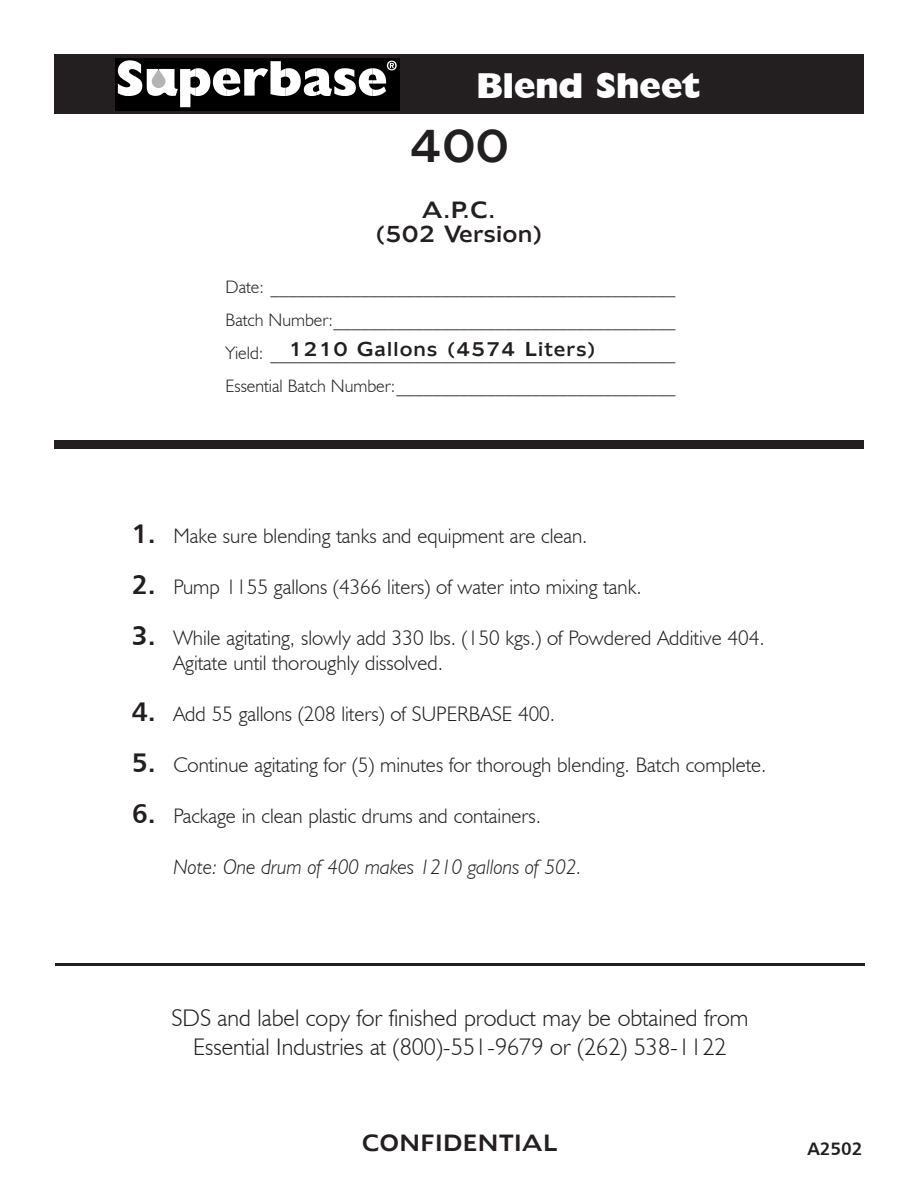
<style>
.page{position:relative;width:918px;height:1188px;background:#fff}
.page>*{position:absolute;margin:0;border:0;box-sizing:border-box;transform-origin:0 0}
.t1{font:42px "Humanist 970 BT Roman C";color:#231f20}
.t2{font:800 36px "Humanist 521 BT";color:#fff}
.t3{font:300 24px "Humanist 521 BT";color:#231f20}
.t4{font:300 21px/25.5px "Humanist 521 BT";color:#231f20}
.t5{font:italic 300 21px "Humanist 521 BT";color:#231f20}
.t6{font:21px "Humanist 970 BT Roman C";letter-spacing:-.04em;color:#231f20}
.t7{font:300 18px "Humanist 521 BT";color:#231f20}
.t8{font:18px "Humanist 970 BT Roman C";color:#231f20}
.t9{font:18px "Humanist 777 BT Bold B";color:#231f20}
.s1{font-family:"Humanist 777 BT Bold B";font-weight:400;font-size:27px}
</style>
<div class="page">
<div style="left:54px;top:440px;width:810px;height:9px;background:#231f20"></div>
<div style="left:54px;top:54px;width:810px;height:60px;background:#231f20"></div>
<hr style="left:55px;top:963px;width:810px;height:3px;background:#231f20">
<div style="left:116px;top:58px;width:284px;height:53px;background:#000"></div>
<svg style="left:118px;top:60px;width:279px;height:47px"></svg>
<p class="t2" style="left:477px;top:64px;width:226px">Blend Sheet</p>
<p class="t1" style="left:408px;top:118px;width:103px">400</p>
<p class="t6" style="left:422px;top:196px;width:76px">A.P.C.</p>
<p class="t6" style="left:375px;top:220px;width:170px">(502 Version)</p>
<p class="t7" style="left:226px;top:276px;width:452px">Date: _____________________________________________</p>
<p class="t7" style="left:226px;top:309px;width:451px">Batch Number:______________________________________</p>
<p class="t7" style="left:226px;top:342px;width:452px">Yield: _____________________________________________</p>
<p class="t7" style="left:226px;top:375px;width:452px">Essential Batch Number:_______________________________</p>
<p class="t8" style="left:288px;top:337px;width:310px">1210 Gallons (4574 Liters)</p>
<p class="t4" style="left:132px;top:523px;width:457px"><span class="s1">1.</span> Make sure blending tanks and equipment are clean.</p>
<p class="t4" style="left:132px;top:574px;width:511px"><span class="s1">2.</span> Pump 1155 gallons (4366 liters) of water into mixing tank.</p>
<p class="t4" style="left:173px;top:625px;width:593px;text-indent:-42px"><span class="s1">3.</span> While agitating, slowly add 330 lbs. (150 kgs.) of Powdered Additive 404.<br>Agitate until thoroughly dissolved.</p>
<p class="t4" style="left:132px;top:701px;width:425px"><span class="s1">4.</span> Add 55 gallons (208 liters) of SUPERBASE 400.</p>
<p class="t4" style="left:132px;top:752px;width:636px"><span class="s1">5.</span> Continue agitating for (5) minutes for thorough blending. Batch complete.</p>
<p class="t4" style="left:132px;top:803px;width:411px"><span class="s1">6.</span> Package in clean plastic drums and containers.</p>
<p class="t5" style="left:173px;top:855px;width:410px">Note: One drum of 400 makes 1210 gallons of 502.</p>
<p class="t3" style="left:171px;top:1003px;width:578px">SDS and label copy for finished product may be obtained from</p>
<p class="t3" style="left:193px;top:1032px;width:535px">Essential Industries at (800)-551-9679 or (262) 538-1122</p>
<p class="t6" style="left:361px;top:1129px;width:198px">CONFIDENTIAL</p>
<p class="t9" style="left:808px;top:1137px;width:56px">A2502</p>
</div>
